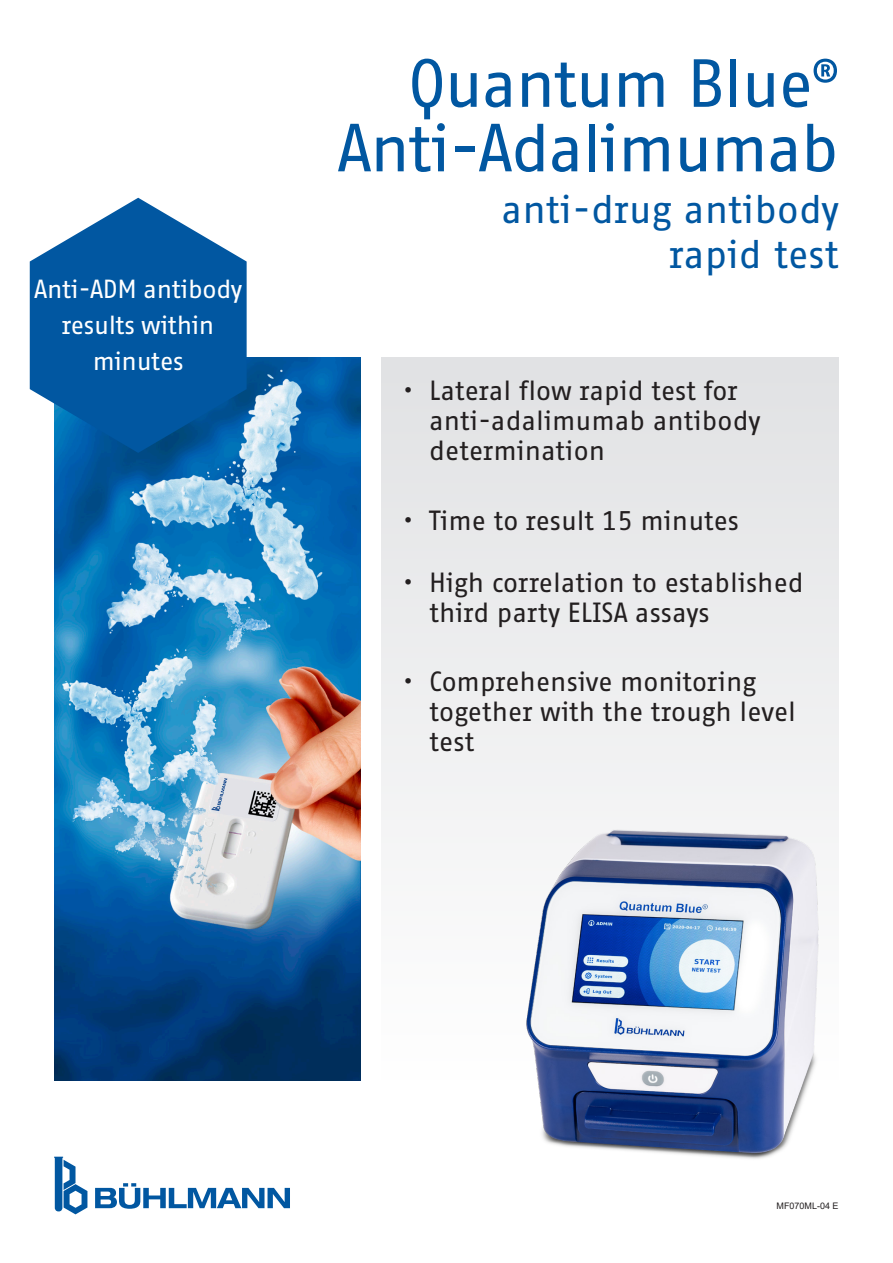
<style>
.page{position:relative;width:893px;height:1263px;background:#fff}
.page>*{position:absolute;margin:0;border:0;box-sizing:border-box;transform-origin:0 0}
._00_Headline_Titelse{font:66px "Fago Office Sans OT";letter-spacing:-.025em;color:#0157a1}
._00_Titel_2_Q_Blue{font:39px/45px "Fago Office Sans OT";letter-spacing:-.005em;color:#0157a1;text-align:right}
.t1{font:27px/30px "Fago Office Sans OT";color:#231f20}
._02_Titel_Sechseck{font:25.5px/36px "Fago Office Sans OT";letter-spacing:-.02em;color:#fff;text-align:center}
.t2{font:9px "Arial";color:#231f20}
</style>
<div class="page">
<img style="left:54px;top:357px;width:306px;height:723px">
<svg style="left:95px;top:1183px;width:195px;height:26px"></svg>
<svg style="left:54px;top:1157px;width:33px;height:57px"></svg>
<svg style="left:30px;top:198px;width:217px;height:255px;background:#2770af"></svg>
<div style="left:381px;top:357px;width:458px;height:723px;background:linear-gradient(to bottom,#e0e1e3,#fefefe)"></div>
<img style="left:520px;top:804px;width:319px;height:355px">
<p class="_02_Titel_Sechseck" style="left:34px;top:271px;width:209px">Anti-ADM antibody results within</p>
<p class="_02_Titel_Sechseck" style="left:93px;top:343px;width:92px">minutes</p>
<p class="_00_Headline_Titelse" style="left:408px;top:48px;width:432px">Quantum Blue®</p>
<p class="_00_Headline_Titelse" style="left:337px;top:112px;width:503px">Anti-Adalimumab</p>
<p class="_00_Titel_2_Q_Blue" style="left:501px;top:187px;width:340px">anti-drug antibody rapid test</p>
<p class="t1" style="left:429px;top:376px;width:333px;text-indent:-27px">• Lateral flow rapid test for anti-adalimumab antibody determination</p>
<p class="t1" style="left:403px;top:506px;width:338px">• Time to result 15 minutes</p>
<p class="t1" style="left:429px;top:568px;width:376px;text-indent:-27px">• High correlation to established third party ELISA assays</p>
<p class="t1" style="left:429px;top:667px;width:368px;text-indent:-27px">• Comprehensive monitoring together with the trough level test</p>
<p class="t2" style="left:777px;top:1199px;width:64px">MF070ML-04 E</p>
</div>
